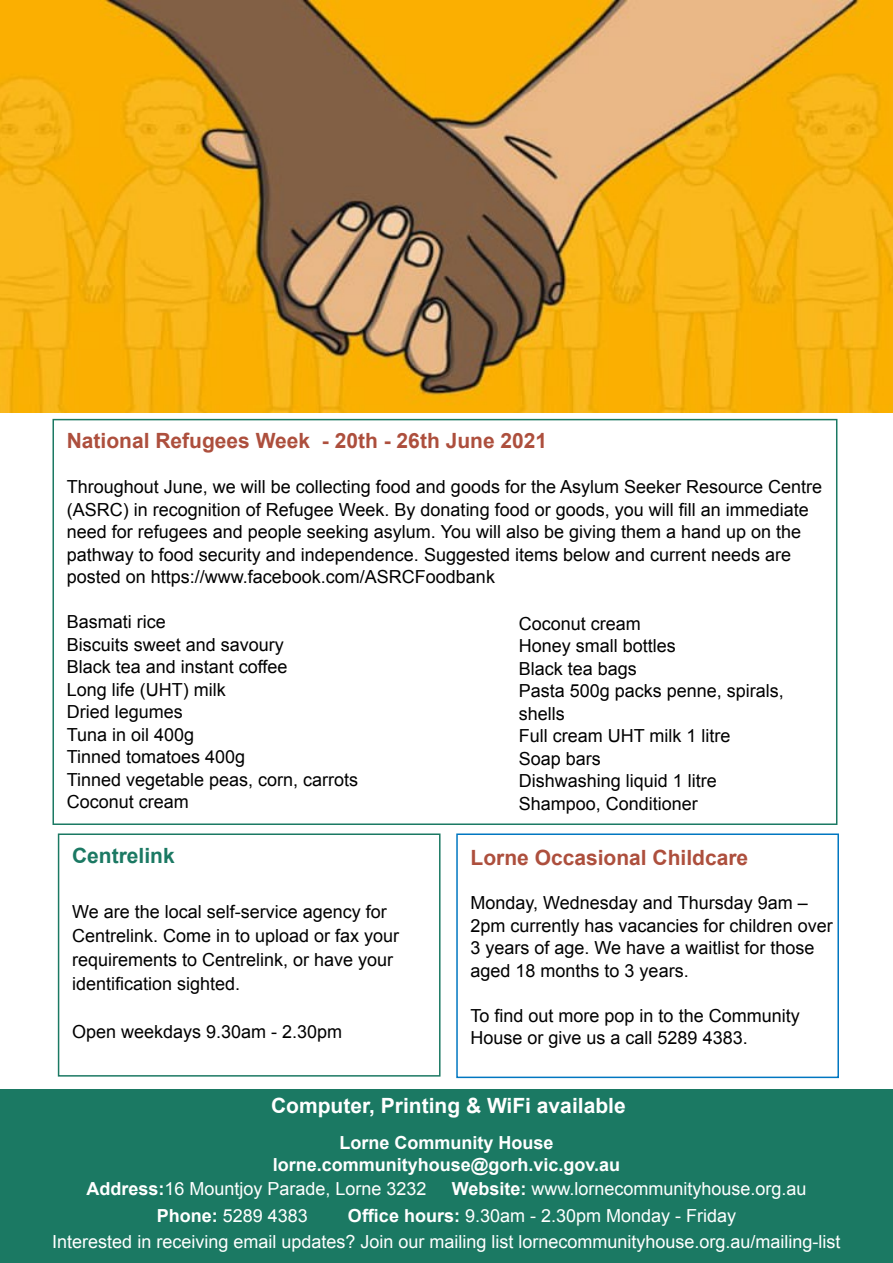
<style>
.page{position:relative;width:893px;height:1263px;background:#fff}
.page>*{position:absolute;margin:0;border:0;box-sizing:border-box;transform-origin:0 0}
.t1{font:700 21px "Arial";color:#ad4f3d}
.t2{font:700 21px "Arial";color:#fff}
.t3{font:700 21px "Arial";color:#1b7963}
.t4{font:18px/22.5px "Arial";color:#000}
.t5{font:18px/25.5px "Arial";color:#fff}
.t6{font:700 18px "Arial";color:#fff}
.s1{font-weight:700}
</style>
<div class="page">
<div style="left:0;top:1089px;width:893px;height:174px;background:#1b7963"></div>
<div style="left:456px;top:833px;width:383px;height:245px;border:2px solid #0077c1"></div>
<div style="left:52px;top:419px;width:785px;height:406px;border:2px solid #1b7963"></div>
<img style="left:0;top:0;width:893px;height:412px">
<div style="left:58px;top:833px;width:383px;height:243px;border:2px solid #1b7963"></div>
<p class="t1" style="left:67px;top:427px;width:482px">National Refugees Week - 20th - 26th June 2021</p>
<p class="t4" style="left:67px;top:476px;width:757px">Throughout June, we will be collecting food and goods for the Asylum Seeker Resource Centre (ASRC) in recognition of Refugee Week. By donating food or goods, you will fill an immediate need for refugees and people seeking asylum. You will also be giving them a hand up on the pathway to food security and independence. Suggested items below and current needs are posted on https://www.facebook.com/ASRCFoodbank</p>
<p class="t4" style="left:67px;top:611px;width:293px">Basmati rice<br>Biscuits sweet and savoury<br>Black tea and instant coffee<br>Long life (UHT) milk<br>Dried legumes<br>Tuna in oil 400g<br>Tinned tomatoes 400g<br>Tinned vegetable peas, corn, carrots<br>Coconut cream</p>
<p class="t3" style="left:72px;top:842px;width:104px">Centrelink</p>
<p class="t4" style="left:519px;top:612px;width:267px">Coconut cream<br>Honey small bottles<br>Black tea bags<br>Pasta 500g packs penne, spirals, shells<br>Full cream UHT milk 1 litre<br>Soap bars<br>Dishwashing liquid 1 litre<br>Shampoo, Conditioner</p>
<p class="t1" style="left:471px;top:844px;width:279px">Lorne Occasional Childcare</p>
<p class="t4" style="left:470px;top:892px;width:364px">Monday, Wednesday and Thursday 9am – 2pm currently has vacancies for children over 3 years of age. We have a waitlist for those aged 18 months to 3 years.</p>
<p class="t4" style="left:470px;top:1004px;width:331px">To find out more pop in to the Community<br>House or give us a call 5289 4383.</p>
<p class="t4" style="left:72px;top:899px;width:329px;line-height:24px">We are the local self-service agency for Centrelink. Come in to upload or fax your requirements to Centrelink, or have your identification sighted.</p>
<p class="t4" style="left:72px;top:1020px;width:272px">Open weekdays 9.30am - 2.30pm</p>
<p class="t2" style="left:271px;top:1092px;width:356px">Computer, Printing &amp; WiFi available</p>
<p class="t6" style="left:339px;top:1130px;width:216px">Lorne Community House</p>
<p class="t6" style="left:273px;top:1153px;width:349px">lorne.communityhouse@gorh.vic.gov.au</p>
<p class="t5" style="left:86px;top:1176px;width:342px"><span class="s1">Address:</span>16 Mountjoy Parade, Lorne 3232</p>
<p class="t5" style="left:452px;top:1176px;width:356px"><span class="s1">Website:</span> www.lornecommunityhouse.org.au</p>
<p class="t5" style="left:157px;top:1203px;width:153px"><span class="s1">Phone:</span> 5289 4383</p>
<p class="t5" style="left:52px;top:1203px;width:790px;text-indent:296px"><span class="s1">Office hours:</span> 9.30am - 2.30pm Monday - Friday<br>Interested in receiving email updates? Join our mailing list lornecommunityhouse.org.au/mailing-list</p>
</div>
